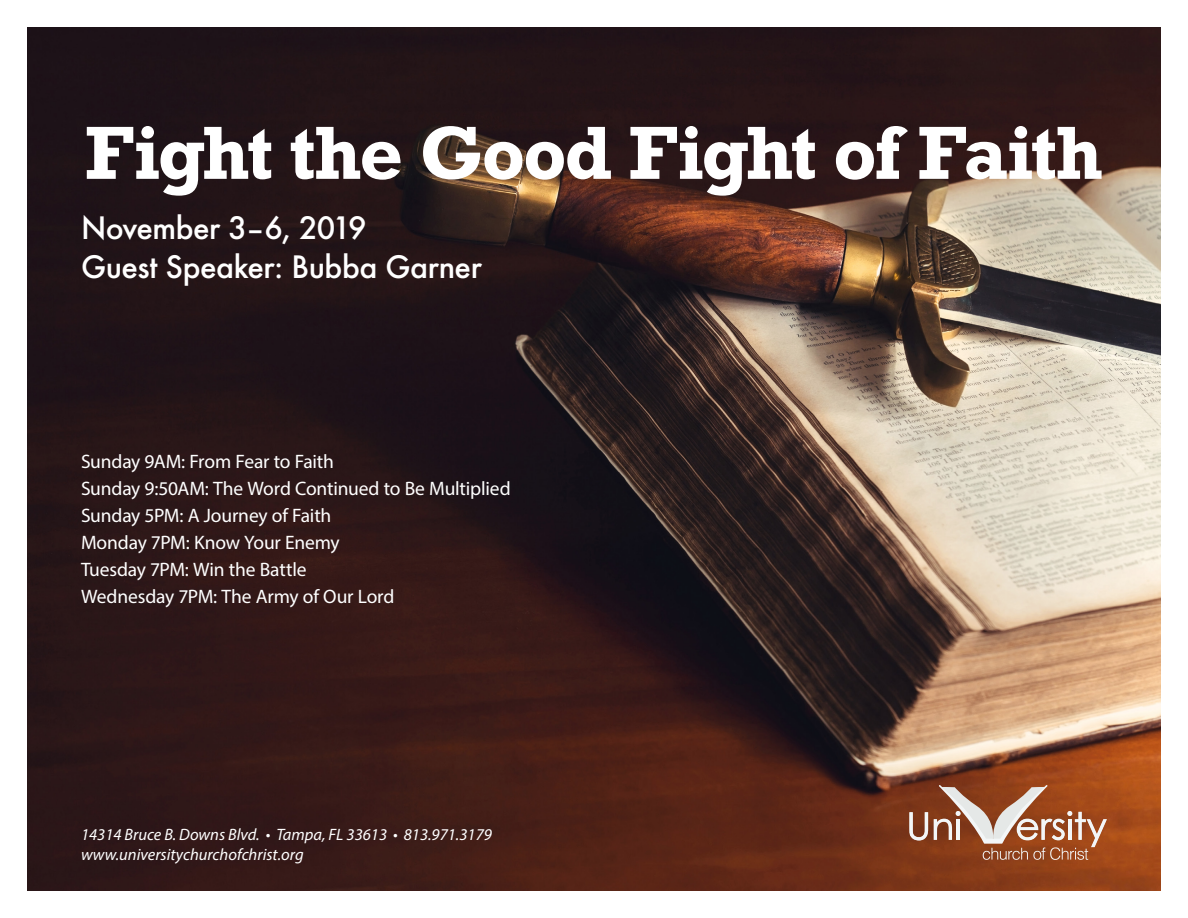
<style>
.page{position:relative;width:1188px;height:918px;background:#fff}
.page>*{position:absolute;margin:0;border:0;box-sizing:border-box;transform-origin:0 0}
.t1{font:700 76.5px "Rockwell";letter-spacing:-.035em;color:#fff}
.t2{font:500 30px "Futura";letter-spacing:-.02em;color:#fff}
.t3{font:19.5px "Myriad Pro";letter-spacing:-.01em;color:#fff}
.t4{font:italic 16.5px/19.8px "Myriad Pro";color:#fff}
</style>
<div class="page">
<img style="left:27px;top:27px;width:1134px;height:864px">
<svg style="left:909px;top:812px;width:19px;height:29px"></svg>
<svg style="left:934px;top:785px;width:173px;height:75px;background:#aa6e50"></svg>
<p class="t1" style="left:85px;top:107px;width:1020px">Fight the Good Fight of Faith</p>
<p class="t2" style="left:81px;top:208px;width:287px">November 3–6, 2019</p>
<p class="t2" style="left:81px;top:247px;width:402px">Guest Speaker: Bubba Garner</p>
<p class="t3" style="left:81px;top:449px;width:254px">Sunday 9AM: From Fear to Faith</p>
<p class="t3" style="left:81px;top:476px;width:431px">Sunday 9:50AM: The Word Continued to Be Multiplied</p>
<p class="t3" style="left:81px;top:503px;width:252px">Sunday 5PM: A Journey of Faith</p>
<p class="t3" style="left:81px;top:530px;width:260px">Monday 7PM: Know Your Enemy</p>
<p class="t3" style="left:81px;top:557px;width:227px">Tuesday 7PM: Win the Battle</p>
<p class="t3" style="left:81px;top:584px;width:315px">Wednesday 7PM: The Army of Our Lord</p>
<p class="t4" style="left:81px;top:824px;width:412px">14314 Bruce B. Downs Blvd. • Tampa, FL 33613 • 813.971.3179 www.universitychurchofchrist.org</p>
</div>
